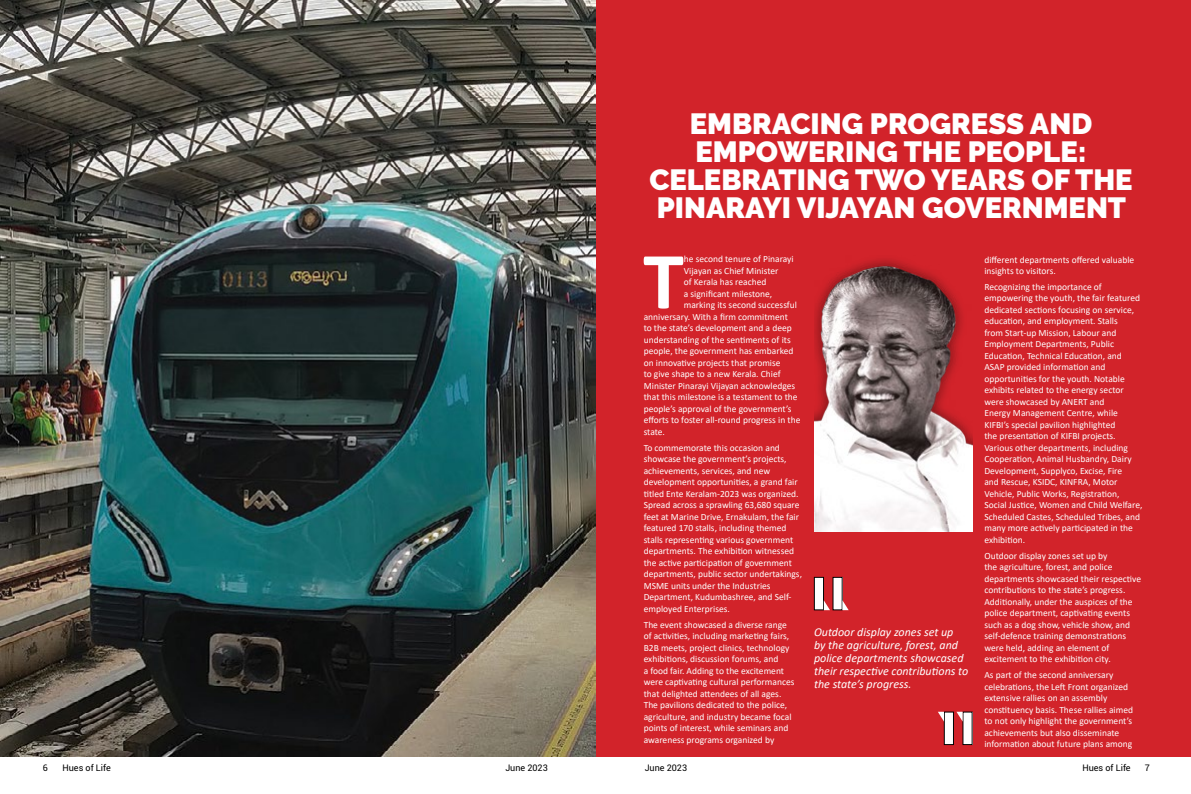
<style>
.page{position:relative;width:1191px;height:794px;background:#fff}
.page>*{position:absolute;margin:0;border:0;box-sizing:border-box;transform-origin:0 0}
.t1{font:700 82px "Calibri";color:#fff}
.t2{font:900 29.1px/28px "Raleway";color:#fff;text-align:center}
.t3{font:italic 12px/13px "Calibri";color:#fff}
.t4{font:9.5px/11.5px "Calibri";color:#fff}
.t5{font:9px "Roboto";color:#000}
</style>
<div class="page">
<div style="left:0;top:0;width:1191px;height:756px;background:#d2232a"></div>
<img style="left:0;top:0;width:595px;height:756px">
<div style="left:814px;top:577px;width:9px;height:33px;background:#fff"></div>
<div style="left:814px;top:577px;width:10px;height:33px;border:1px solid #000"></div>
<svg style="left:824px;top:601px;width:6px;height:9px"></svg>
<div style="left:833px;top:577px;width:9px;height:33px;background:#fff"></div>
<svg style="left:842px;top:600px;width:6px;height:10px"></svg>
<div style="left:963px;top:712px;width:9px;height:32px;background:#fff"></div>
<svg style="left:956px;top:711px;width:6px;height:10px"></svg>
<div style="left:944px;top:712px;width:9px;height:32px;background:#fff"></div>
<div style="left:944px;top:711px;width:9px;height:34px;border:1px solid #000"></div>
<svg style="left:938px;top:711px;width:6px;height:10px"></svg>
<img style="left:814px;top:259px;width:158px;height:272px">
<h2 class="t2" style="left:649px;top:110px;width:485px">EMBRACING PROGRESS AND<br>EMPOWERING THE PEOPLE:<br>CELEBRATING TWO YEARS OF THE<br>PINARAYI VIJAYAN GOVERNMENT</h2>
<h1 class="t1" style="left:643px;top:223px;width:42px">T</h1>
<p class="t4" style="left:684px;top:253px;width:111px">he second tenure of Pinarayi</p>
<p class="t4" style="left:984px;top:253px;width:151px">different departments offered valuable insights to visitors.</p>
<p class="t4" style="left:984px;top:281px;width:159px">Recognizing the importance of empowering the youth, the fair featured dedicated sections focusing on service, education, and employment. Stalls<br>from Start-up Mission, Labour and Employment Departments, Public Education, Technical Education, and ASAP provided information and opportunities for the youth. Notable exhibits related to the energy sector were showcased by ANERT and<br>Energy Management Centre, while KIFBI’s special pavilion highlighted<br>the presentation of KIFBI projects.<br>Various other departments, including Cooperation, Animal Husbandry, Dairy Development, Supplyco, Excise, Fire<br>and Rescue, KSIDC, KINFRA, Motor Vehicle, Public Works, Registration, Social Justice, Women and Child Welfare, Scheduled Castes, Scheduled Tribes, and many more actively participated in the exhibition.</p>
<p class="t4" style="left:984px;top:549px;width:158px">Outdoor display zones set up by<br>the agriculture, forest, and police departments showcased their respective contributions to the state’s progress.<br>Additionally, under the auspices of the police department, captivating events such as a dog show, vehicle show, and self-defence training demonstrations were held, adding an element of excitement to the exhibition city.</p>
<p class="t4" style="left:984px;top:669px;width:150px">As part of the second anniversary celebrations, the Left Front organized extensive rallies on an assembly constituency basis. These rallies aimed to not only highlight the government’s achievements but also disseminate information about future plans among</p>
<p class="t4" style="left:684px;top:265px;width:96px">Vijayan as Chief Minister</p>
<p class="t4" style="left:684px;top:276px;width:84px">of Kerala has reached</p>
<p class="t4" style="left:684px;top:288px;width:90px">a significant milestone,</p>
<p class="t4" style="left:684px;top:299px;width:115px">marking its second successful</p>
<p class="t4" style="left:643px;top:311px;width:146px">anniversary. With a firm commitment</p>
<p class="t4" style="left:643px;top:322px;width:150px">to the state’s development and a deep</p>
<p class="t4" style="left:643px;top:334px;width:148px">understanding of the sentiments of its</p>
<p class="t4" style="left:643px;top:345px;width:151px">people, the government has embarked</p>
<p class="t4" style="left:643px;top:357px;width:138px">on innovative projects that promise</p>
<p class="t4" style="left:643px;top:368px;width:138px">to give shape to a new Kerala. Chief</p>
<p class="t4" style="left:643px;top:380px;width:153px">Minister Pinarayi Vijayan acknowledges</p>
<p class="t4" style="left:643px;top:391px;width:155px">that this milestone is a testament to the</p>
<p class="t4" style="left:643px;top:403px;width:149px">people’s approval of the government’s</p>
<p class="t4" style="left:643px;top:414px;width:158px">efforts to foster all-round progress in the</p>
<p class="t4" style="left:643px;top:426px;width:23px">state.</p>
<p class="t4" style="left:643px;top:441px;width:160px">To commemorate this occasion and showcase the government’s projects, achievements, services, and new development opportunities, a grand fair titled Ente Keralam-2023 was organized.<br>Spread across a sprawling 63,680 square feet at Marine Drive, Ernakulam, the fair featured 170 stalls, including themed stalls representing various government departments. The exhibition witnessed the active participation of government departments, public sector undertakings, MSME units under the Industries Department, Kudumbashree, and Self&shy;employed Enterprises.</p>
<p class="t4" style="left:643px;top:618px;width:152px">The event showcased a diverse range of activities, including marketing fairs, B2B meets, project clinics, technology exhibitions, discussion forums, and<br>a food fair. Adding to the excitement were captivating cultural performances that delighted attendees of all ages.<br>The pavilions dedicated to the police, agriculture, and industry became focal points of interest, while seminars and awareness programs organized by</p>
<p class="t3" style="left:814px;top:624px;width:156px">Outdoor display zones set up<br>by the agriculture, forest, and police departments showcased their respective contributions to the state’s progress.</p>
<p class="t5" style="left:43px;top:761px;width:7px">6</p>
<p class="t5" style="left:63px;top:761px;width:50px">Hues of Life</p>
<p class="t5" style="left:505px;top:761px;width:44px">June 2023</p>
<p class="t5" style="left:644px;top:761px;width:44px">June 2023</p>
<p class="t5" style="left:1082px;top:761px;width:50px">Hues of Life</p>
<p class="t5" style="left:1145px;top:761px;width:7px">7</p>
</div>
